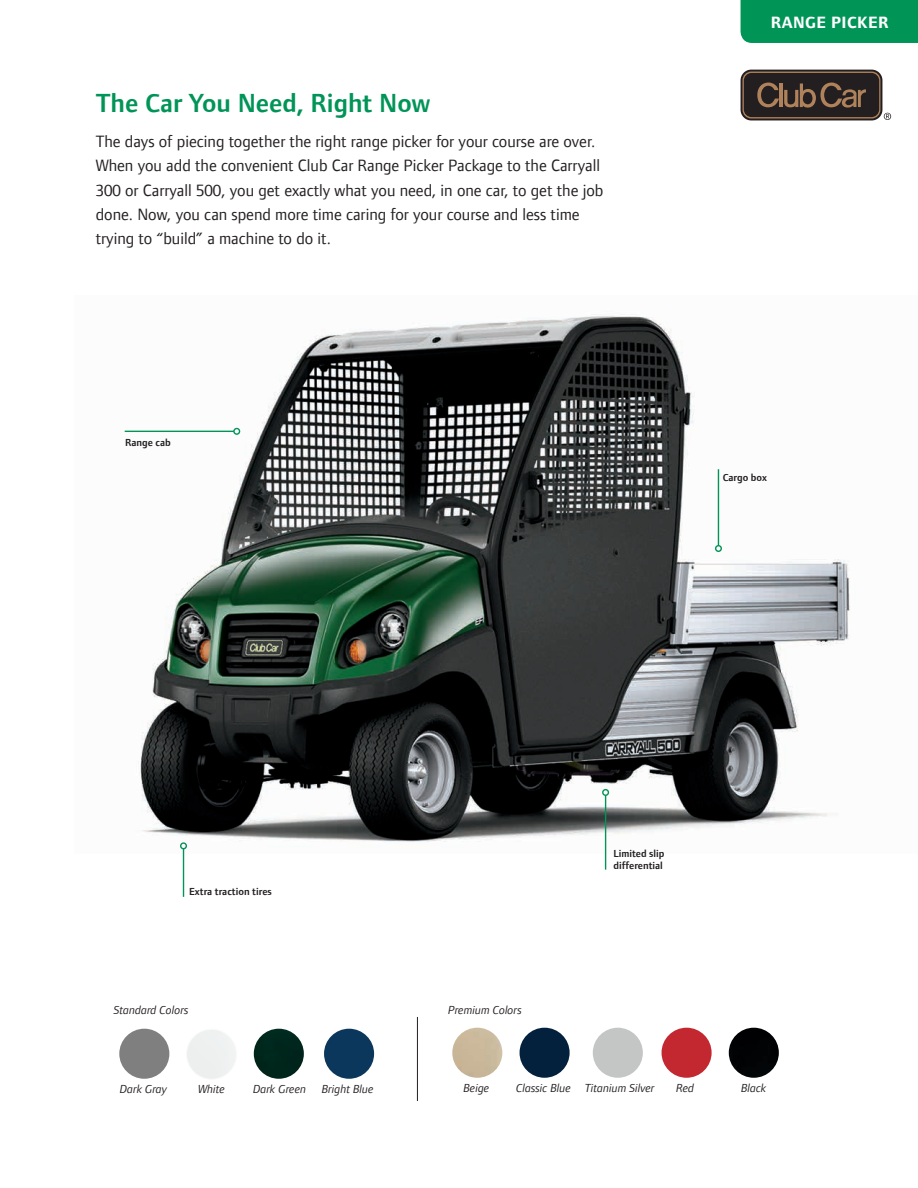
<style>
.page{position:relative;width:918px;height:1188px;background:#fff}
.page>*{position:absolute;margin:0;border:0;box-sizing:border-box;transform-origin:0 0}
.t1{font:600 27px "Foundry Form Sans";color:#009457}
.Body_paragraph_Black{font:16.8px/24.3px "Foundry Form Sans";color:#231f20}
.t2{font:700 16.8px "Foundry Form Sans";letter-spacing:.025em;color:#fff}
.t3{font:italic 12px "Foundry Form Sans";color:#231f20}
.t4{font:600 10.5px/12.6px "Foundry Form Sans";color:#231f20}
</style>
<div class="page">
<img style="left:124px;top:316px;width:726px;height:538px">
<hr style="left:125px;top:431px;width:109px;height:1px;background:#009457">
<div style="left:233px;top:428px;width:7px;height:7px;border:1px solid #009457;border-radius:50%"></div>
<hr style="left:605px;top:795px;width:1px;height:75px;background:#009457">
<div style="left:602px;top:789px;width:7px;height:7px;border:1px solid #009457;border-radius:50%"></div>
<hr style="left:183px;top:849px;width:1px;height:48px;background:#009457">
<div style="left:180px;top:842px;width:7px;height:7px;border:1px solid #009457;border-radius:50%"></div>
<hr style="left:718px;top:469px;width:1px;height:77px;background:#009457">
<div style="left:715px;top:545px;width:7px;height:7px;border:1px solid #009457;border-radius:50%"></div>
<div style="left:119px;top:1029px;width:50px;height:50px;background:#7e7f7e;border-radius:50%"></div>
<img style="left:452px;top:1028px;width:50px;height:50px;border-radius:25px">
<div style="left:186px;top:1029px;width:51px;height:51px;border:1px solid #fafafb;border-radius:50%"></div>
<div style="left:520px;top:1028px;width:50px;height:50px;background:#03203d;border-radius:50%"></div>
<div style="left:254px;top:1029px;width:50px;height:50px;background:#00261c;border-radius:25px"></div>
<div style="left:593px;top:1028px;width:50px;height:50px;background:#c4c6c5;border-radius:50%"></div>
<div style="left:324px;top:1029px;width:50px;height:50px;background:#0b375c;border-radius:50%"></div>
<div style="left:662px;top:1028px;width:50px;height:50px;background:#c3272f;border-radius:50%"></div>
<div style="left:729px;top:1028px;width:50px;height:50px;background:#020305;border-radius:25px"></div>
<hr style="left:417px;top:1017px;width:1px;height:84px;background:#231f20">
<svg style="left:741px;top:70px;width:141px;height:50px"></svg>
<svg style="left:743px;top:72px;width:148px;height:48px;background:#4c4039"></svg>
<div style="left:741px;top:0;width:177px;height:43px;background:#009457"></div>
<p class="t1" style="left:96px;top:87px;width:336px">The Car You Need, Right Now</p>
<p class="Body_paragraph_Black" style="left:96px;top:129px;width:509px">The days of piecing together the right range picker for your course are over.<br>When you add the convenient Club Car Range Picker Package to the Carryall 300 or Carryall 500, you get exactly what you need, in one car, to get the job done. Now, you can spend more time caring for your course and less time trying to “build” a machine to do it.</p>
<p class="t4" style="left:125px;top:436px;width:47px">Range cab</p>
<p class="t2" style="left:771px;top:13px;width:119px">RANGE PICKER</p>
<p class="t4" style="left:723px;top:471px;width:46px">Cargo box</p>
<p class="t4" style="left:189px;top:885px;width:84px">Extra traction tires</p>
<p class="t3" style="left:114px;top:1003px;width:76px">Standard Colors</p>
<p class="t3" style="left:448px;top:1003px;width:75px">Premium Colors</p>
<p class="t4" style="left:613px;top:847px;width:53px">Limited slip differential</p>
<p class="t3" style="left:120px;top:1082px;width:49px">Dark Gray</p>
<p class="t3" style="left:198px;top:1082px;width:28px">White</p>
<p class="t3" style="left:253px;top:1082px;width:55px">Dark Green</p>
<p class="t3" style="left:322px;top:1082px;width:53px">Bright Blue</p>
<p class="t3" style="left:463px;top:1081px;width:27px">Beige</p>
<p class="t3" style="left:516px;top:1081px;width:56px">Classic Blue</p>
<p class="t3" style="left:585px;top:1081px;width:71px">Titanium Silver</p>
<p class="t3" style="left:676px;top:1081px;width:20px">Red</p>
<p class="t3" style="left:741px;top:1081px;width:27px">Black</p>
</div>
